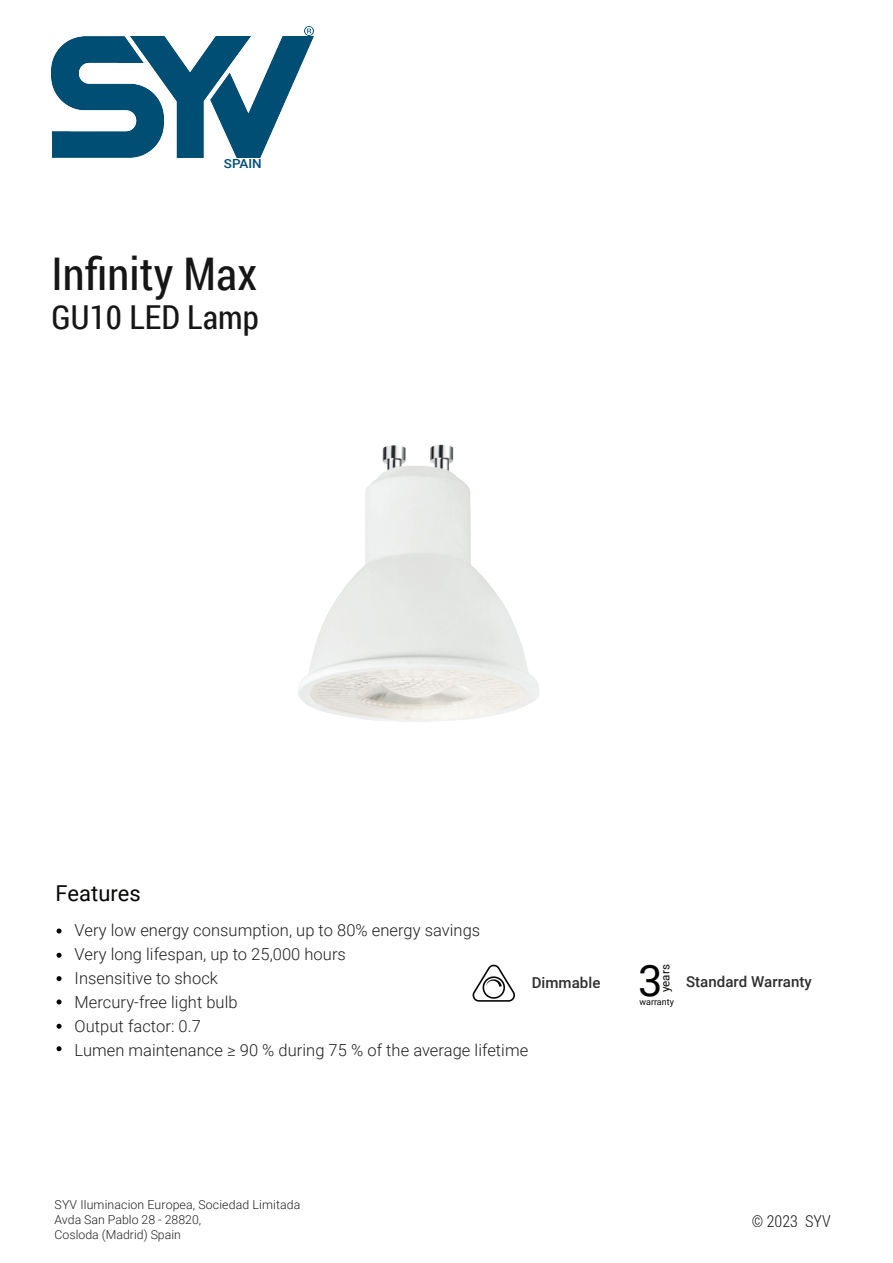
<style>
.page{position:relative;width:893px;height:1263px;background:#fff}
.page>*{position:absolute;margin:0;border:0;box-sizing:border-box;transform-origin:0 0}
.t1{font:45px "Roboto Condensed";letter-spacing:.005em;color:#171617}
.t2{font:43.35px "Roboto";color:#050504}
.t3{font:33px "Roboto Condensed";letter-spacing:.005em;color:#171617}
.t4{font:21.9px "Roboto";letter-spacing:.005em;color:#050504}
.t5{font:300 16.5px/24px "Roboto";letter-spacing:.005em;color:#040504}
.t6{font:300 16.5px "Roboto Condensed";letter-spacing:.005em;color:#050504}
.t7{font:500 15.15px "Roboto";letter-spacing:.005em;color:#171617}
.t8{font:500 12.6px "Roboto";color:#004e74;scale:1.07 1}
.t9{font:300 12.3px/14.9px "Roboto";color:#050504}
.t10{font:11.7px "Roboto";letter-spacing:.005em;color:#050504}
.t11{font:8.85px "Roboto";letter-spacing:.005em;color:#050504}
</style>
<div class="page">
<img style="left:250px;top:37px;width:63px;height:120px">
<img style="left:163px;top:37px;width:87px;height:120px">
<img style="left:52px;top:37px;width:111px;height:120px">
<svg style="left:305px;top:27px;width:8px;height:8px"></svg>
<svg style="left:57px;top:928px;width:5px;height:5px"></svg>
<svg style="left:57px;top:953px;width:5px;height:5px"></svg>
<svg style="left:57px;top:1024px;width:5px;height:5px"></svg>
<svg style="left:57px;top:999px;width:5px;height:5px"></svg>
<svg style="left:57px;top:976px;width:5px;height:5px"></svg>
<svg style="left:57px;top:1046px;width:5px;height:5px"></svg>
<img style="left:298px;top:444px;width:241px;height:278px">
<img style="left:472px;top:964px;width:43px;height:38px">
<p class="t8" style="left:224px;top:155px;width:37px">SPAIN</p>
<h1 class="t1" style="left:52px;top:242px;width:207px">Infinity Max</h1>
<h3 class="t3" style="left:52px;top:295px;width:209px">GU10 LED Lamp</h3>
<h3 class="t4" style="left:56px;top:878px;width:87px">Features</h3>
<p class="t5" style="left:75px;top:918px;width:455px">Very low energy consumption, up to 80% energy savings<br>Very long lifespan, up to 25,000 hours<br>Insensitive to shock<br>Mercury-free light bulb<br>Output factor: 0.7<br>Lumen maintenance ≥ 90 % during 75 % of the average lifetime</p>
<p class="t7" style="left:532px;top:972px;width:70px">Dimmable</p>
<h2 class="t2" style="left:638px;top:950px;width:26px">3</h2>
<p class="t7" style="left:686px;top:971px;width:127px">Standard Warranty</p>
<p class="t10" style="left:657px;top:992px;width:29px;rotate:-90deg">years</p>
<p class="t11" style="left:639px;top:995px;width:36px">warranty</p>
<p class="t9" style="left:55px;top:1197px;width:247px">SYV Iluminacion Europea, Sociedad Limitada<br>Avda San Pablo 28 - 28820,<br>Cosloda (Madrid) Spain</p>
<p class="t6" style="left:752px;top:1209px;width:81px">© 2023 SYV</p>
</div>
